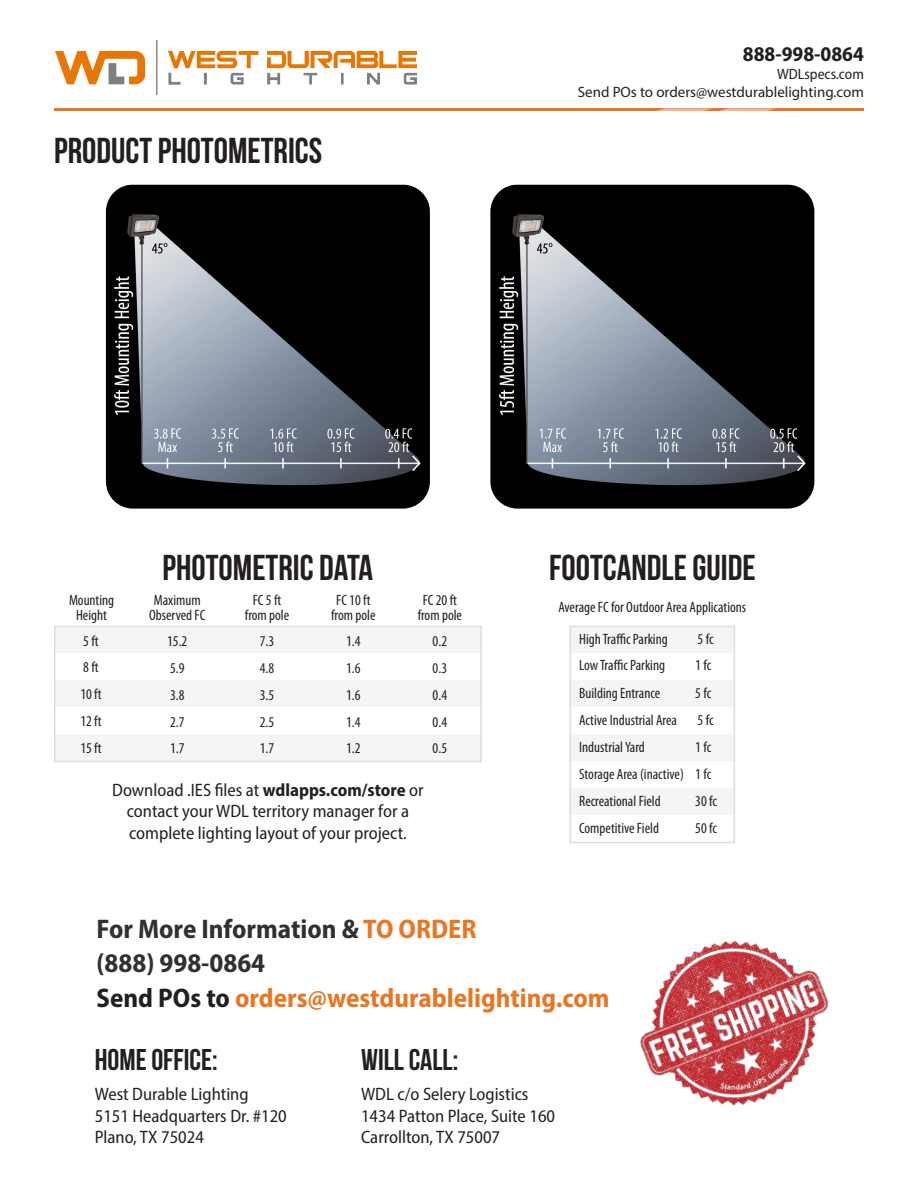
<style>
.page{position:relative;width:918px;height:1188px;background:#fff}
.page>*{position:absolute;margin:0;border:0;box-sizing:border-box;transform-origin:0 0}
.t1{font:700 36px "Bebas Neue";color:#231f20}
.t2{font:700 30px "Bebas Neue";color:#231f20}
.t3{font:700 semi-condensed 27px "Myriad Pro";color:#312f30}
.t4{font:700 semi-condensed 27px "Myriad Pro";color:#e77724}
.t5{font:700 semi-condensed 21px "Myriad Pro";color:#231f20}
.t6{font:semi-condensed 18px "Myriad Pro";color:#231f20}
.t7{font:condensed 15px/15px "Myriad Pro";color:#231f20;text-align:center}
.t8{font:15px "Myriad Pro";color:#231f20}
.t9{font:semi-condensed 15px "Myriad Pro";color:#231f20}
.s1{font-weight:700}
.s2{color:#e77724}
.s3{color:#231f20}
</style>
<div class="page">
<hr style="left:54px;top:108px;width:810px;height:3px;background:#e77724">
<svg style="left:656px;top:108px;width:120px;height:3px"></svg>
<img style="left:55px;top:40px;width:362px;height:54px">
<img style="left:640px;top:940px;width:189px;height:166px">
<img style="left:106px;top:185px;width:324px;height:324px">
<img style="left:490px;top:185px;width:324px;height:324px">
<div style="left:570px;top:788px;width:165px;height:27px;background:#f5f5f6"></div>
<div style="left:570px;top:734px;width:165px;height:27px;background:#f5f5f6"></div>
<div style="left:570px;top:680px;width:165px;height:27px;background:#f5f5f6"></div>
<div style="left:570px;top:626px;width:165px;height:27px;background:#f5f5f6"></div>
<hr style="left:570px;top:626px;width:165px;height:1px;background:#dcdddf">
<hr style="left:570px;top:626px;width:1px;height:217px;background:#dcdddf">
<hr style="left:734px;top:626px;width:1px;height:217px;background:#dcdddf">
<hr style="left:570px;top:842px;width:165px;height:1px;background:#dcdddf">
<div style="left:54px;top:734px;width:428px;height:27px;background:#f5f5f6"></div>
<div style="left:54px;top:680px;width:428px;height:27px;background:#f5f5f6"></div>
<div style="left:54px;top:626px;width:428px;height:27px;background:#f5f5f6"></div>
<hr style="left:54px;top:626px;width:428px;height:1px;background:#dcdddf">
<hr style="left:480px;top:626px;width:2px;height:136px;background:#dcdddf">
<hr style="left:54px;top:626px;width:2px;height:136px;background:#dcdddf">
<hr style="left:54px;top:761px;width:428px;height:1px;background:#dcdddf">
<p class="t1" style="left:54px;top:131px;width:270px">PRODUCT PHOTOMETRICS</p>
<h3 class="t5" style="left:743px;top:40px;width:123px">888-998-0864</h3>
<p class="t9" style="left:777px;top:64px;width:88px">WDLspecs.com</p>
<p class="t8" style="left:578px;top:82px;width:288px">Send POs to orders@westdurablelighting.com</p>
<p class="t7" style="left:69px;top:593px;width:47px">Mounting</p>
<p class="t7" style="left:76px;top:608px;width:32px">Height</p>
<p class="t1" style="left:163px;top:548px;width:212px">PHOTOMETRIC DATA</p>
<p class="t7" style="left:149px;top:593px;width:58px">Maximum<br>Observed FC</p>
<p class="t7" style="left:336px;top:593px;width:36px">FC 10 ft</p>
<p class="t7" style="left:253px;top:593px;width:30px">FC 5 ft</p>
<p class="t7" style="left:245px;top:608px;width:46px">from pole</p>
<p class="t7" style="left:331px;top:608px;width:46px">from pole</p>
<p class="t7" style="left:423px;top:593px;width:36px">FC 20 ft</p>
<p class="t7" style="left:418px;top:608px;width:46px">from pole</p>
<p class="t7" style="left:83px;top:633px;width:17px">5 ft</p>
<p class="t7" style="left:167px;top:633px;width:22px">15.2</p>
<p class="t7" style="left:260px;top:633px;width:16px">7.3</p>
<p class="t7" style="left:346px;top:633px;width:16px">1.4</p>
<p class="t7" style="left:433px;top:633px;width:16px">0.2</p>
<p class="t7" style="left:83px;top:659px;width:17px">8 ft</p>
<p class="t7" style="left:170px;top:660px;width:16px">5.9</p>
<p class="t7" style="left:260px;top:660px;width:16px">4.8</p>
<p class="t7" style="left:346px;top:660px;width:16px">1.6</p>
<p class="t7" style="left:433px;top:660px;width:16px">0.3</p>
<p class="t7" style="left:80px;top:686px;width:23px">10 ft</p>
<p class="t7" style="left:170px;top:687px;width:16px">3.8</p>
<p class="t7" style="left:260px;top:687px;width:16px">3.5</p>
<p class="t7" style="left:346px;top:687px;width:16px">1.6</p>
<p class="t7" style="left:433px;top:687px;width:16px">0.4</p>
<p class="t7" style="left:80px;top:713px;width:23px">12 ft</p>
<p class="t7" style="left:170px;top:714px;width:16px">2.7</p>
<p class="t7" style="left:260px;top:714px;width:16px">2.5</p>
<p class="t7" style="left:346px;top:714px;width:16px">1.4</p>
<p class="t7" style="left:433px;top:714px;width:16px">0.4</p>
<p class="t7" style="left:80px;top:740px;width:23px">15 ft</p>
<p class="t7" style="left:170px;top:740px;width:16px">1.7</p>
<p class="t7" style="left:260px;top:740px;width:16px">1.7</p>
<p class="t7" style="left:346px;top:740px;width:16px">1.2</p>
<p class="t7" style="left:433px;top:740px;width:16px">0.5</p>
<p class="t6" style="left:112px;top:779px;width:313px">Download .IES files at <span class="s1">wdlapps.com/store</span> or</p>
<p class="t6" style="left:127px;top:800px;width:284px">contact your WDL territory manager for a</p>
<p class="t6" style="left:129px;top:822px;width:279px">complete lighting layout of your project.</p>
<p class="t1" style="left:549px;top:548px;width:208px">FOOTCANDLE GUIDE</p>
<p class="t7" style="left:558px;top:599px;width:189px">Average FC for Outdoor Area Applications</p>
<p class="t7" style="left:579px;top:631px;width:90px">High Traffic Parking</p>
<p class="t7" style="left:579px;top:658px;width:87px">Low Traffic Parking</p>
<p class="t7" style="left:698px;top:631px;width:18px">5 fc</p>
<p class="t7" style="left:695px;top:658px;width:18px">1 fc</p>
<p class="t7" style="left:579px;top:685px;width:83px">Building Entrance</p>
<p class="t7" style="left:579px;top:712px;width:99px">Active Industrial Area</p>
<p class="t7" style="left:579px;top:739px;width:67px">Industrial Yard</p>
<p class="t7" style="left:579px;top:766px;width:106px">Storage Area (inactive)</p>
<p class="t7" style="left:579px;top:793px;width:83px">Recreational Field</p>
<p class="t7" style="left:579px;top:820px;width:81px">Competitive Field</p>
<p class="t7" style="left:695px;top:685px;width:18px">5 fc</p>
<p class="t7" style="left:698px;top:712px;width:18px">5 fc</p>
<p class="t7" style="left:695px;top:739px;width:18px">1 fc</p>
<p class="t7" style="left:695px;top:766px;width:18px">1 fc</p>
<p class="t7" style="left:695px;top:793px;width:23px">30 fc</p>
<p class="t7" style="left:695px;top:820px;width:23px">50 fc</p>
<p class="t3" style="left:97px;top:911px;width:381px">For More Information &amp; <span class="s2">TO ORDER</span></p>
<p class="t3" style="left:97px;top:946px;width:170px">(888) 998-0864</p>
<p class="t4" style="left:97px;top:980px;width:515px"><span class="s3">Send POs to</span> orders@westdurablelighting.com</p>
<p class="t2" style="left:95px;top:1043px;width:125px">HOME OFFICE:</p>
<p class="t6" style="left:95px;top:1083px;width:155px">West Durable Lighting</p>
<p class="t6" style="left:95px;top:1105px;width:194px">5151 Headquarters Dr. #120</p>
<p class="t6" style="left:95px;top:1126px;width:111px">Plano, TX 75024</p>
<p class="t2" style="left:361px;top:1043px;width:99px">WILL CALL:</p>
<p class="t6" style="left:361px;top:1083px;width:169px">WDL c/o Selery Logistics</p>
<p class="t6" style="left:361px;top:1105px;width:196px">1434 Patton Place, Suite 160</p>
<p class="t6" style="left:361px;top:1126px;width:141px">Carrollton, TX 75007</p>
</div>
